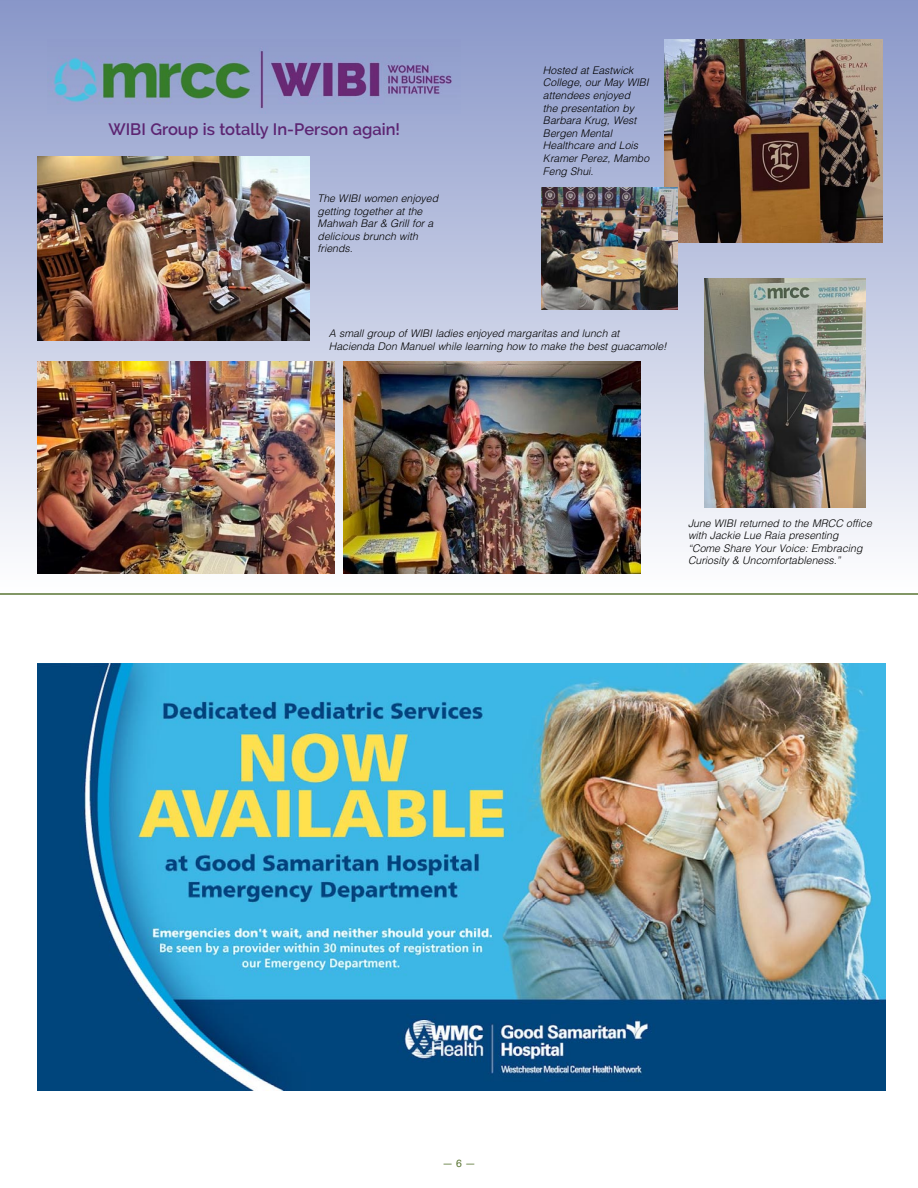
<style>
.page{position:relative;width:918px;height:1188px;background:#fff}
.page>*{position:absolute;margin:0;border:0;box-sizing:border-box;transform-origin:0 0}
.t1{font:600 16.5px "Raleway";color:#5c2572}
.t2{font:italic 300 10.5px/12.6px "Helvetica";color:#000}
.t3{font:10.5px "Helvetica";color:#5a7534}
</style>
<div class="page">
<div style="left:0;top:0;width:918px;height:594px;background:linear-gradient(to bottom,#8996c8,#feffff)"></div>
<hr style="left:0;top:593px;width:918px;height:2px;background:#5a7534">
<img style="left:344px;top:361px;width:297px;height:213px">
<img style="left:48px;top:39px;width:413px;height:74px">
<img style="left:664px;top:39px;width:218px;height:204px">
<img style="left:38px;top:156px;width:271px;height:185px">
<img style="left:38px;top:664px;width:848px;height:426px">
<img style="left:704px;top:278px;width:161px;height:229px">
<img style="left:38px;top:361px;width:297px;height:213px">
<img style="left:541px;top:187px;width:137px;height:123px">
<h1 class="t1" style="left:108px;top:123px;width:293px">WIBI Group is totally In-Person again!</h1>
<p class="t2" style="left:318px;top:193px;width:122px">The WIBI women enjoyed getting together at the<br>Mahwah Bar &amp; Grill for a delicious brunch with friends.</p>
<p class="t2" style="left:543px;top:65px;width:108px">Hosted at Eastwick<br>College, our May WIBI attendees enjoyed<br>the presentation by<br>Barbara Krug, West<br>Bergen Mental<br>Healthcare and Lois<br>Kramer Perez, Mambo<br>Feng Shui.</p>
<p class="t2" style="left:329px;top:328px;width:339px">A small group of WIBI ladies enjoyed margaritas and lunch at<br>Hacienda Don Manuel while learning how to make the best guacamole!</p>
<p class="t2" style="left:688px;top:518px;width:185px">June WIBI returned to the MRCC office with Jackie Lue Raia presenting “Come Share Your Voice: Embracing Curiosity &amp; Uncomfortableness.”</p>
<p class="t3" style="left:442px;top:1160px;width:35px">— 6 —</p>
</div>
